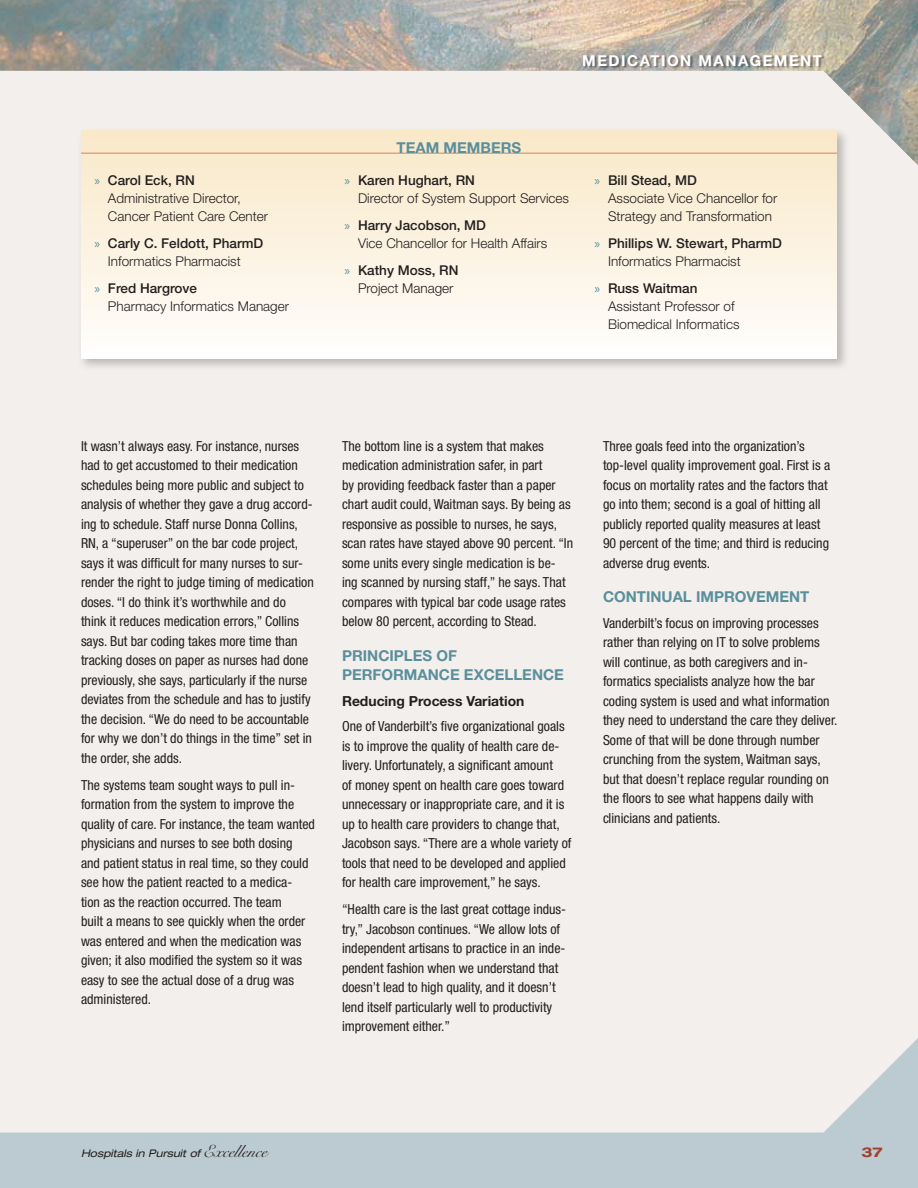
<style>
.page{position:relative;width:918px;height:1188px;background:#fff}
.page>*{position:absolute;margin:0;border:0;box-sizing:border-box;transform-origin:0 0}
.t1{font:700 15px/19.5px "Helvetica Neue LT Std";color:#5a8f9c}
.t2{font:700 15px "Helvetica Neue LT Std";letter-spacing:.1em;color:#fff}
.t3{font:condensed 13.8px/19.5px "Helvetica Neue LT Std";color:#231f20}
.t4{font:700 13.8px "Helvetica Neue LT Std";color:#231f20}
.t5{font:300 13.5px/18px "Helvetica Neue LT Std";color:#231f20}
.t6{font:500 13.5px/18px "Helvetica Neue LT Std";color:#231f20;text-align:center}
.t7{font:700 expanded 13.5px "Helvetica Neue LT Std";color:#a1412f}
.t8{font:italic expanded 10.5px "Helvetica Neue LT Std";color:#231f20}
.s1{font-family:"Myriad Pro";font-weight:400;color:#5a8f9c}
.s2{font-weight:500}
.s3{font-weight:300}
.s4{font-family:"Snell Roundhand Script";font-style:normal;font-stretch:normal;font-size:17.25px}
</style>
<div class="page">
<img style="left:0;top:0;width:918px;height:71px">
<div style="left:0;top:872px;width:918px;height:316px;background:#bccad1"></div>
<div style="left:0;top:71px;width:918px;height:1062px;background:#f3efec"></div>
<div style="left:77px;top:127px;width:773px;height:244px;background:#231f20;opacity:.27"></div>
<div style="left:81px;top:130px;width:756px;height:229px;background:linear-gradient(to bottom,#f8e7c5,#fffefd)"></div>
<hr style="left:81px;top:153px;width:756px;height:1px;background:#da7f5e">
<div style="left:584px;top:55px;width:241px;height:14px;background:#231f20;opacity:.45"></div>
<p class="t5" style="left:108px;top:171px;width:162px;text-indent:-13px"><span class="s1">»</span> <span class="s2">Carol Eck, RN<br></span>Administrative Director,<br>Cancer Patient Care Center</p>
<p class="t6" style="left:94px;top:234px;width:169px"><span class="s1">»</span> Carly C. Feldott, PharmD<br><span class="s3">Informatics Pharmacist</span></p>
<p class="t5" style="left:108px;top:279px;width:183px;text-indent:-13px"><span class="s1">»</span> <span class="s2">Fred Hargrove<br></span>Pharmacy Informatics Manager</p>
<p class="t2" style="left:582px;top:52px;width:237px">MEDICATION MANAGEMENT</p>
<p class="t1" style="left:397px;top:137px;width:125px">TEAM MEMBERS</p>
<p class="t5" style="left:358px;top:171px;width:213px;text-indent:-14px"><span class="s1">»</span> <span class="s2">Karen Hughart, RN<br></span>Director of System Support Services</p>
<p class="t5" style="left:358px;top:216px;width:191px;text-indent:-14px"><span class="s1">»</span> <span class="s2">Harry Jacobson, MD<br></span>Vice Chancellor for Health Affairs</p>
<p class="t5" style="left:358px;top:261px;width:102px;text-indent:-14px"><span class="s1">»</span> <span class="s2">Kathy Moss, RN<br></span>Project Manager</p>
<p class="t5" style="left:608px;top:171px;width:171px;text-indent:-14px"><span class="s1">»</span> <span class="s2">Bill Stead, MD<br></span>Associate Vice Chancellor for<br>Strategy and Transformation</p>
<p class="t6" style="left:608px;top:234px;width:174px;text-align:left;text-indent:-14px"><span class="s1">»</span> Phillips W. Stewart, PharmD<br><span class="s3">Informatics Pharmacist</span></p>
<p class="t5" style="left:608px;top:279px;width:133px;text-indent:-14px"><span class="s1">»</span> <span class="s2">Russ Waitman<br></span>Assistant Professor of<br>Biomedical Informatics</p>
<p class="t3" style="left:81px;top:436px;width:234px">It wasn’t always easy. For instance, nurses had to get accustomed to their medication schedules being more public and subject to analysis of whether they gave a drug accord&shy;ing to schedule. Staff nurse Donna Collins, RN, a “superuser” on the bar code project, says it was difficult for many nurses to sur&shy;render the right to judge timing of medication doses. “I do think it’s worthwhile and do think it reduces medication errors,” Collins says. But bar coding takes more time than tracking doses on paper as nurses had done previously, she says, particularly if the nurse deviates from the schedule and has to justify the decision. “We do need to be accountable for why we don’t do things in the time” set in the order, she adds.</p>
<p class="t3" style="left:81px;top:775px;width:236px">The systems team sought ways to pull in&shy;formation from the system to improve the quality of care. For instance, the team wanted physicians and nurses to see both dosing and patient status in real time, so they could see how the patient reacted to a medica-<br>tion as the reaction occurred. The team<br>built a means to see quickly when the order was entered and when the medication was given; it also modified the system so it was easy to see the actual dose of a drug was administered.</p>
<p class="t3" style="left:342px;top:436px;width:233px">The bottom line is a system that makes medication administration safer, in part<br>by providing feedback faster than a paper chart audit could, Waitman says. By being as responsive as possible to nurses, he says, scan rates have stayed above 90 percent. “In some units every single medication is be&shy;ing scanned by nursing staff,” he says. That compares with typical bar code usage rates below 80 percent, according to Stead.</p>
<p class="t1" style="left:342px;top:645px;width:223px">PRINCIPLES OF<br>PERFORMANCE EXCELLENCE</p>
<p class="t4" style="left:342px;top:692px;width:184px">REDUCING PROCESS VARIATION</p>
<p class="t3" style="left:342px;top:717px;width:231px">One of Vanderbilt’s five organizational goals is to improve the quality of health care de&shy;livery. Unfortunately, a significant amount<br>of money spent on health care goes toward unnecessary or inappropriate care, and it is up to health care providers to change that, Jacobson says. “There are a whole variety of tools that need to be developed and applied for health care improvement,” he says.</p>
<p class="t3" style="left:342px;top:900px;width:226px">“Health care is the last great cottage indus&shy;try,” Jacobson continues. “We allow lots of independent artisans to practice in an inde&shy;pendent fashion when we understand that doesn’t lead to high quality, and it doesn’t lend itself particularly well to productivity improvement either.”</p>
<p class="t3" style="left:603px;top:436px;width:229px">Three goals feed into the organization’s top-level quality improvement goal. First is a focus on mortality rates and the factors that go into them; second is a goal of hitting all publicly reported quality measures at least 90 percent of the time; and third is reducing adverse drug events.</p>
<p class="t1" style="left:603px;top:587px;width:204px">CONTINUAL IMPROVEMENT</p>
<p class="t3" style="left:603px;top:613px;width:236px">Vanderbilt’s focus on improving processes rather than relying on IT to solve problems will continue, as both caregivers and in&shy;formatics specialists analyze how the bar coding system is used and what information they need to understand the care they deliver.<br>Some of that will be done through number crunching from the system, Waitman says, but that doesn’t replace regular rounding on the floors to see what happens daily with clinicians and patients.</p>
<p class="t8" style="left:81px;top:1147px;width:188px">Hospitals in Pursuit of <span class="s4">Excellence</span></p>
<p class="t7" style="left:861px;top:1144px;width:23px">37</p>
</div>
